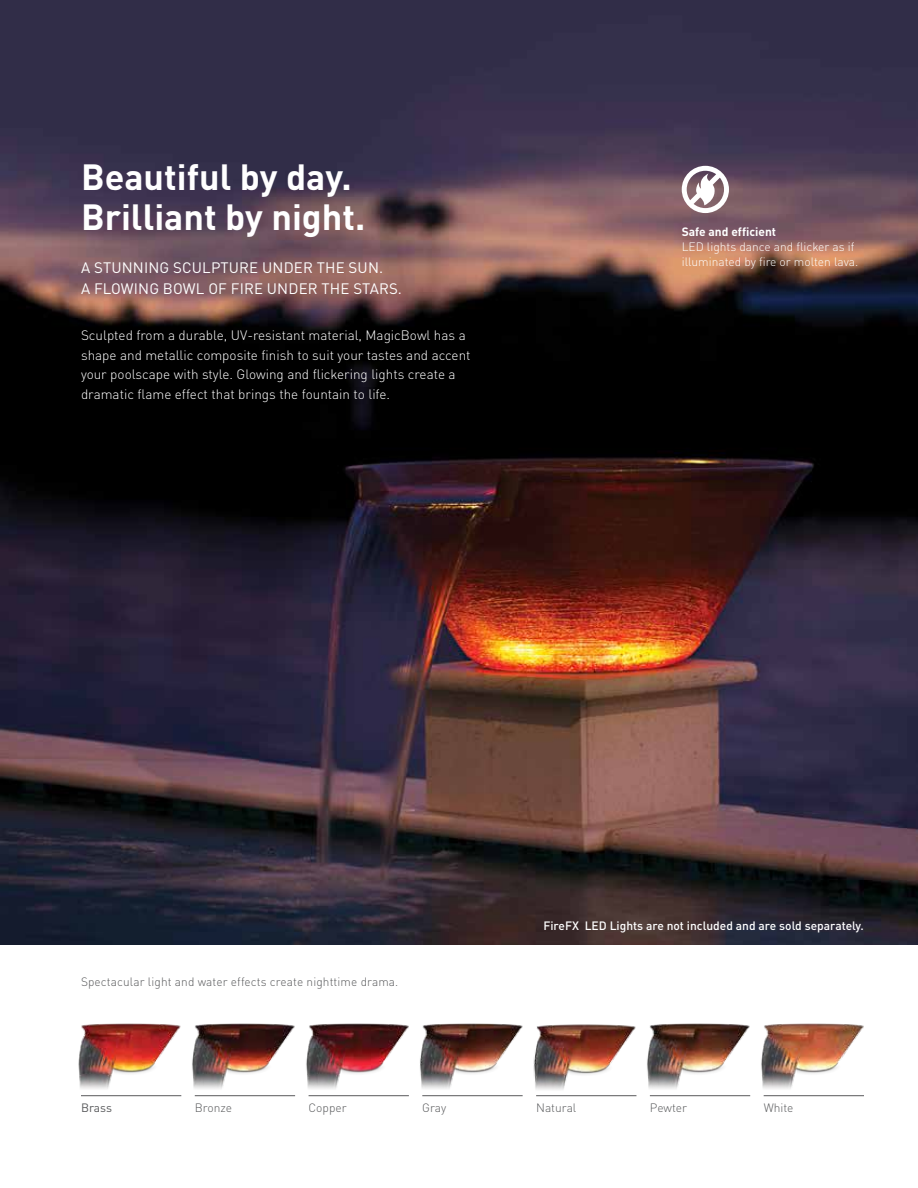
<style>
.page{position:relative;width:918px;height:1188px;background:#fff}
.page>*{position:absolute;margin:0;border:0;box-sizing:border-box;transform-origin:0 0}
.t1{font:700 36px/40.5px "DIN Pro";color:#fff}
.t2{font:15px/21px "DIN Pro";letter-spacing:.01em;color:#fff}
.t3{font:300 13.5px/19.5px "DIN Pro";color:#fff}
.t4{font:300 12px "DIN Pro";letter-spacing:.005em;color:#58595b}
.t5{font:300 12px/15px "DIN Pro";color:#fff}
.t6{font:500 12px "DIN Pro";color:#fff}
.t7{font:700 12px "DIN Pro";color:#fff}
.t8{font:12px "DIN Pro";letter-spacing:-.005em;color:#58595b}
</style>
<div class="page">
<img style="left:0;top:0;width:918px;height:945px">
<svg style="left:682px;top:166px;width:47px;height:47px"></svg>
<img style="left:78px;top:1023px;width:786px;height:74px">
<hr style="left:81px;top:1095px;width:100px;height:1px;background:#58595b">
<hr style="left:195px;top:1095px;width:100px;height:1px;background:#58595b">
<hr style="left:309px;top:1095px;width:100px;height:1px;background:#58595b">
<hr style="left:422px;top:1095px;width:101px;height:1px;background:#58595b">
<hr style="left:536px;top:1095px;width:100px;height:1px;background:#58595b">
<hr style="left:650px;top:1095px;width:100px;height:1px;background:#58595b">
<hr style="left:764px;top:1095px;width:100px;height:1px;background:#58595b">
<h1 class="t1" style="left:81px;top:152px;width:286px">Beautiful by day.<br>Brilliant by night.</h1>
<p class="t2" style="left:81px;top:255px;width:322px">A STUNNING SCULPTURE UNDER THE SUN.<br>A FLOWING BOWL OF FIRE UNDER THE STARS.</p>
<p class="t3" style="left:81px;top:324px;width:391px">Sculpted from a durable, UV-resistant material, MagicBowl has a shape and metallic composite finish to suit your tastes and accent your poolscape with style. Glowing and flickering lights create a dramatic flame effect that brings the fountain to life.</p>
<p class="t7" style="left:682px;top:221px;width:96px">Safe and efficient</p>
<p class="t5" style="left:682px;top:238px;width:178px">LED lights dance and flicker as if illuminated by fire or molten lava.</p>
<p class="t4" style="left:81px;top:972px;width:319px">Spectacular light and water effects create nighttime drama.</p>
<p class="t6" style="left:543px;top:916px;width:322px">FireFX LED Lights are not included and are sold separately.</p>
<p class="t8" style="left:81px;top:1098px;width:33px">Brass</p>
<p class="t4" style="left:195px;top:1098px;width:39px">Bronze</p>
<p class="t4" style="left:309px;top:1098px;width:40px">Copper</p>
<p class="t4" style="left:422px;top:1098px;width:25px">Gray</p>
<p class="t4" style="left:536px;top:1098px;width:42px">Natural</p>
<p class="t4" style="left:650px;top:1098px;width:39px">Pewter</p>
<p class="t4" style="left:764px;top:1098px;width:31px">White</p>
</div>
